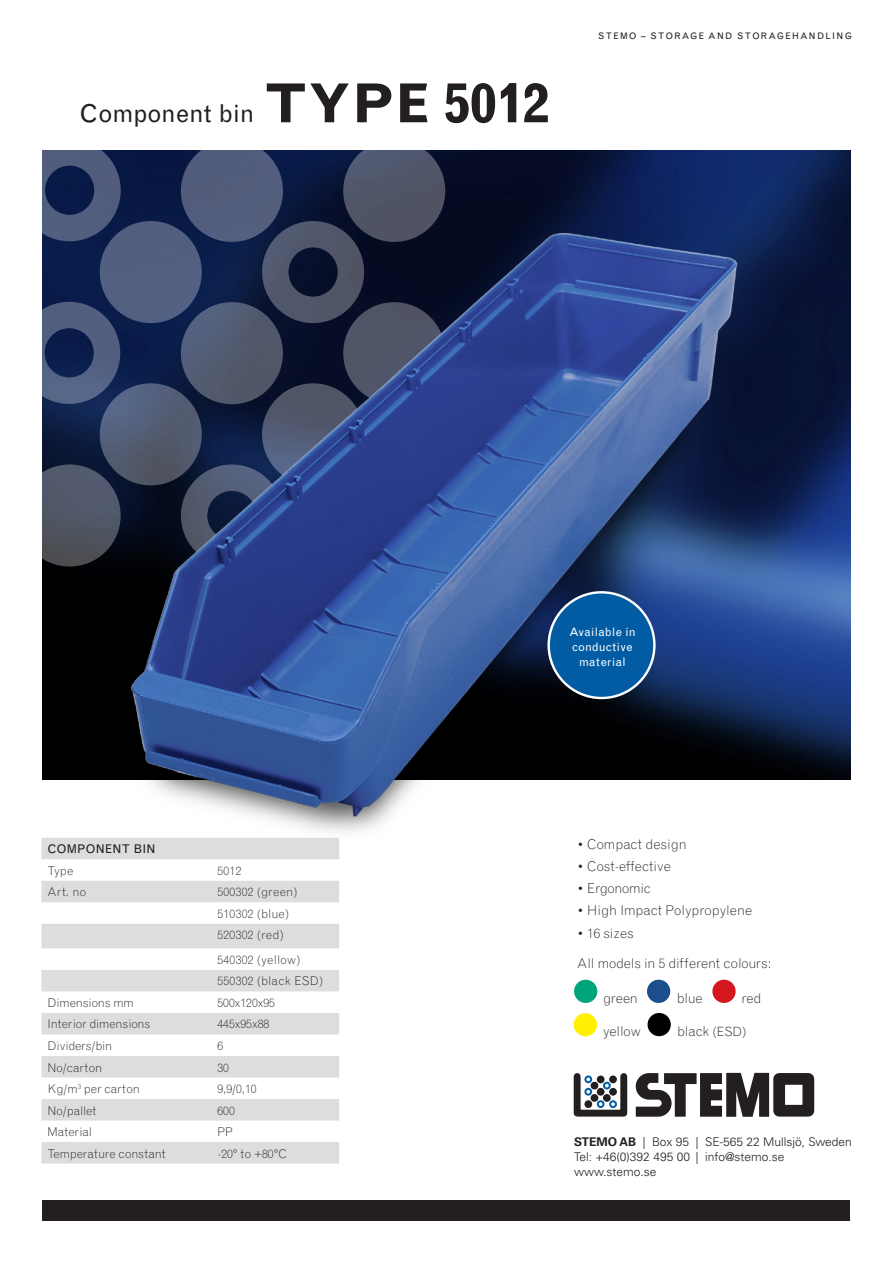
<style>
.page{position:relative;width:893px;height:1263px;background:#fff}
.page>*{position:absolute;margin:0;border:0;box-sizing:border-box;transform-origin:0 0}
._06_rubrik_1{font:24.75px "Grotesque";color:#231f20}
.t1{font:300 13.5px "Grotesque";color:#231f20}
.t2{font:300 13.5px "Grotesque";letter-spacing:-.02em;color:#231f20}
.t3{font:300 12px "Grotesque";color:#231f20}
.t4{font:300 12px/15px "Univers";color:#231f20}
.t5{font:300 12px "Grotesque";letter-spacing:.025em;color:#231f20}
.t6{font:12px "Grotesque";letter-spacing:.025em;color:#231f20}
.t7{font:11.7px/14.9px "Grotesque";letter-spacing:.03em;color:#fff;text-align:center}
.t8{font:9px "Grotesque";letter-spacing:.15em;color:#231f20}
.s1{font-weight:700;font-size:53.85px}
.s2{font-size:12.75px}
.s3{font-weight:700}
</style>
<div class="page">
<div style="left:574px;top:1073px;width:53px;height:43px;border:7px solid #231f20"></div>
<svg style="left:584px;top:1075px;width:33px;height:33px"></svg>
<svg style="left:636px;top:1072px;width:134px;height:45px"></svg>
<div style="left:773px;top:1073px;width:41px;height:43px;border:12px solid #231f20"></div>
<div style="left:574px;top:980px;width:23px;height:23px;background:#00a479;border-radius:50%"></div>
<div style="left:647px;top:980px;width:23px;height:23px;background:#1c4d8c;border-radius:50%"></div>
<div style="left:712px;top:980px;width:24px;height:23px;background:#d5171f;border-radius:50%"></div>
<div style="left:647px;top:1013px;width:24px;height:23px;background:#000001;border-radius:50%"></div>
<div style="left:574px;top:1013px;width:23px;height:23px;background:#fff101;border-radius:50%"></div>
<img style="left:43px;top:151px;width:807px;height:628px">
<svg style="left:181px;top:140px;width:102px;height:102px;background:#606a86"></svg>
<svg style="left:19px;top:464px;width:102px;height:103px;fill:#51586a"></svg>
<svg style="left:343px;top:140px;width:102px;height:102px;background:#5f6578"></svg>
<svg style="left:42px;top:302px;width:48px;height:102px;background:#35456b"></svg>
<svg style="left:42px;top:150px;width:79px;height:91px;background:#354368"></svg>
<img style="left:90px;top:197px;width:683px;height:641px">
<div style="left:549px;top:592px;width:105px;height:106px;background:#015ca3;border-radius:50%"></div>
<div style="left:547px;top:591px;width:109px;height:108px;border:2px solid #fff;border-radius:50%"></div>
<div style="left:43px;top:1200px;width:807px;height:20px;background:#231f20"></div>
<svg style="left:41px;top:838px;width:298px;height:325px;fill:#dcdddf"></svg>
<p class="_06_rubrik_1" style="left:79px;top:99px;width:471px">Component bin <span class="s1">TYPE 5012</span></p>
<p class="t8" style="left:598px;top:30px;width:255px">STEMO – STORAGE AND STORAGEHANDLING</p>
<p class="t6" style="left:47px;top:841px;width:110px">COMPONENT BIN</p>
<p class="t3" style="left:47px;top:863px;width:27px">Type</p>
<p class="t3" style="left:218px;top:863px;width:25px">5012</p>
<p class="t3" style="left:47px;top:885px;width:40px">Art. no</p>
<p class="t5" style="left:218px;top:885px;width:81px">500302 (green)</p>
<p class="t5" style="left:218px;top:906px;width:73px">510302 (blue)</p>
<p class="t5" style="left:218px;top:928px;width:68px">520302 (red)</p>
<p class="t5" style="left:218px;top:952px;width:84px">540302 (yellow)</p>
<p class="t5" style="left:218px;top:974px;width:107px">550302 (black ESD)</p>
<p class="t3" style="left:47px;top:995px;width:88px">Dimensions mm</p>
<p class="t3" style="left:218px;top:995px;width:59px">500x120x95</p>
<p class="t3" style="left:47px;top:1017px;width:104px">Interior dimensions</p>
<p class="t3" style="left:218px;top:1017px;width:53px">445x95x88</p>
<p class="t3" style="left:47px;top:1038px;width:66px">Dividers/bin</p>
<p class="t3" style="left:218px;top:1038px;width:7px">6</p>
<p class="t3" style="left:47px;top:1060px;width:56px">No/carton</p>
<p class="t3" style="left:218px;top:1060px;width:13px">30</p>
<p class="t3" style="left:47px;top:1081px;width:94px">Kg/m<sup>3</sup> per carton</p>
<p class="t3" style="left:218px;top:1081px;width:41px">9,9/0,10</p>
<p class="t3" style="left:47px;top:1103px;width:51px">No/pallet</p>
<p class="t3" style="left:218px;top:1103px;width:19px">600</p>
<p class="t3" style="left:47px;top:1124px;width:46px">Material</p>
<p class="t3" style="left:218px;top:1124px;width:17px">PP</p>
<p class="t3" style="left:47px;top:1146px;width:120px">Temperature constant</p>
<p class="t3" style="left:218px;top:1146px;width:71px">-20° to +80°C</p>
<p class="t7" style="left:569px;top:625px;width:68px">Available in conductive material</p>
<p class="t1" style="left:577px;top:836px;width:111px">• Compact design</p>
<p class="t1" style="left:577px;top:858px;width:95px">• Cost-effective</p>
<p class="t2" style="left:577px;top:880px;width:75px">• Ergonomic</p>
<p class="t1" style="left:577px;top:902px;width:176px">• High Impact Polypropylene</p>
<p class="t1" style="left:577px;top:925px;width:58px">• 16 sizes</p>
<p class="t1" style="left:577px;top:955px;width:196px">All models in 5 different colours:</p>
<p class="t1" style="left:603px;top:990px;width:36px">green</p>
<p class="t1" style="left:677px;top:990px;width:27px">blue</p>
<p class="t1" style="left:741px;top:990px;width:22px">red</p>
<p class="t1" style="left:603px;top:1023px;width:39px">yellow</p>
<p class="t1" style="left:677px;top:1023px;width:71px">black <span class="s2">(ESD)</span></p>
<p class="t4" style="left:574px;top:1134px;width:279px"><span class="s3">STEMO AB</span> | Box 95 | SE-565 22 Mullsjö, Sweden<br>Tel: +46(0)392 495 00 | info@stemo.se www.stemo.se</p>
</div>
